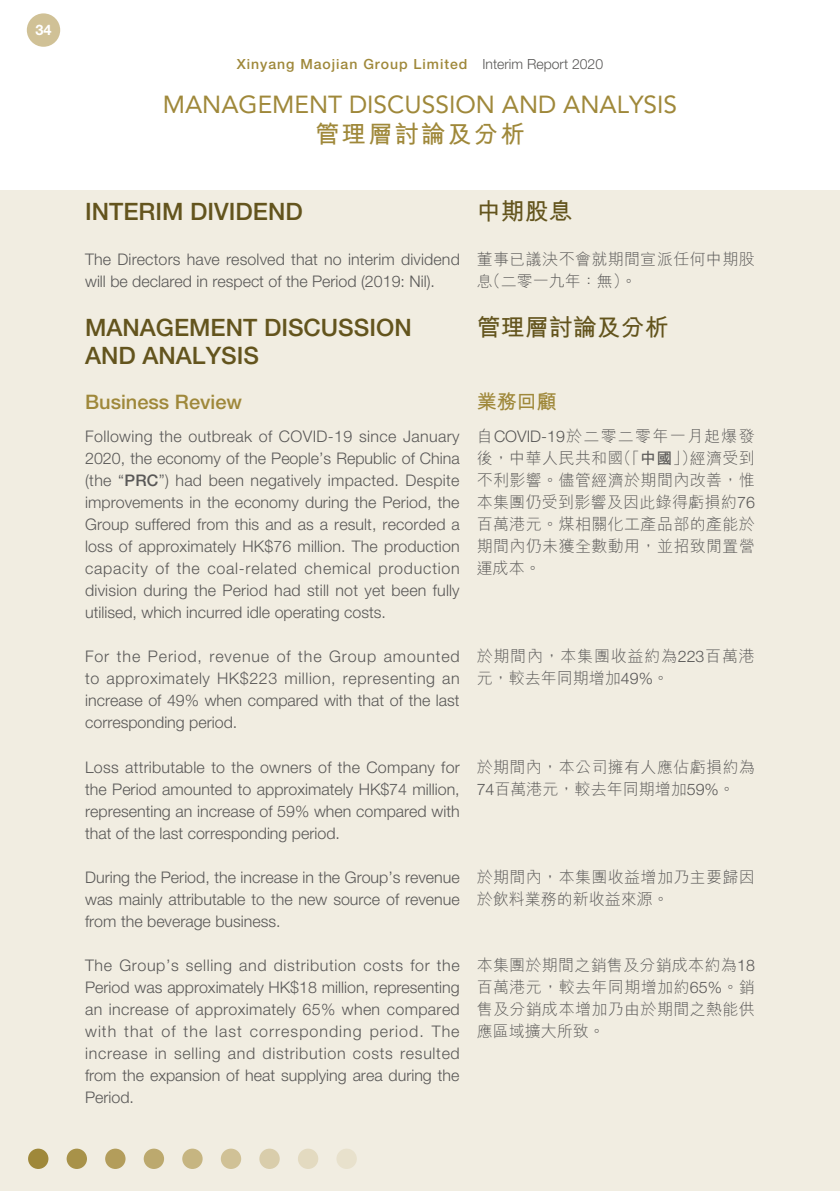
<style>
.page{position:relative;width:840px;height:1191px;background:#fff}
.page>*{position:absolute;margin:0;border:0;box-sizing:border-box;transform-origin:0 0}
.t1{font:24.4px "Avenir LT Std";color:#9f883a}
.t2{font:700 24.4px "M Hei HK";letter-spacing:.08em;color:#9f883a}
.t3{font:500 24px/28px "Helvetica Neue LT Std";color:#63541d}
.t4{font:700 24px "M Hei HK";color:#63541d}
.t5{font:500 20px "Helvetica Neue LT Std";color:#9f883a}
.t6{font:700 20px "M Hei HK";color:#9f883a}
.t7{font:300 16px/22px "Helvetica Neue LT Std";color:#595857;text-align:justify}
.t8{font:300 16px/22px "M Hei HK";letter-spacing:.025em;color:#595857}
.t9{font:300 16px/22px "M Hei HK";letter-spacing:.045em;color:#595857}
.t10{font:700 14.4px "Helvetica Neue LT Std";color:#fff}
.t11{font:500 14px "Helvetica Neue LT Std";letter-spacing:.07em;color:#9f883a}
.s1{font-weight:300;color:#595857}
.s2{font-weight:500}
.s3{font-family:"Helvetica Neue LT Std"}
.s4{font-weight:700}
</style>
<div class="page">
<div style="left:0;top:190px;width:839px;height:1001px;background:#f1ede1"></div>
<div style="left:27px;top:13px;width:33px;height:34px;background:#d0c196;border-radius:50%"></div>
<div style="left:28px;top:1148px;width:20px;height:21px;background:#9f883a;border-radius:50%"></div>
<div style="left:67px;top:1148px;width:20px;height:21px;background:#a89249;border-radius:50%"></div>
<div style="left:105px;top:1148px;width:20px;height:21px;background:#b39d5b;border-radius:50%"></div>
<div style="left:144px;top:1148px;width:20px;height:21px;background:#bca96e;border-radius:50%"></div>
<div style="left:182px;top:1148px;width:20px;height:21px;background:#c6b581;border-radius:50%"></div>
<div style="left:221px;top:1148px;width:20px;height:21px;background:#d0c196;border-radius:50%"></div>
<div style="left:259px;top:1148px;width:20px;height:21px;background:#d9cdab;border-radius:50%"></div>
<div style="left:298px;top:1148px;width:20px;height:21px;background:#e3dac0;border-radius:50%"></div>
<div style="left:336px;top:1148px;width:20px;height:21px;background:#e8e1cc;border-radius:50%"></div>
<p class="t10" style="left:35px;top:21px;width:18px">34</p>
<p class="t11" style="left:236px;top:56px;width:368px">Xinyang Maojian Group Limited <span class="s1">Interim Report 2020</span></p>
<h1 class="t1" style="left:163px;top:90px;width:515px">MANAGEMENT DISCUSSION AND ANALYSIS</h1>
<h1 class="t2" style="left:315px;top:116px;width:211px">管理層討論及分析</h1>
<h2 class="t3" style="left:85px;top:197px;width:219px">INTERIM DIVIDEND</h2>
<p class="t7" style="left:85px;top:248px;width:376px">The Directors have resolved that no interim dividend will be declared in respect of the Period (2019: Nil).</p>
<h2 class="t3" style="left:85px;top:313px;width:328px">MANAGEMENT DISCUSSION<br>AND ANALYSIS</h2>
<p class="t5" style="left:85px;top:389px;width:158px">Business Review</p>
<p class="t7" style="left:85px;top:425px;width:376px">Following the outbreak of COVID-19 since January 2020, the economy of the People’s Republic of China (the “<span class="s2">PRC</span>”) had been negatively impacted. Despite improvements in the economy during the Period, the Group suffered from this and as a result, recorded a loss of approximately HK$76 million. The production capacity of the coal-related chemical production division during the Period had still not yet been fully utilised, which incurred idle operating costs.</p>
<p class="t7" style="left:85px;top:645px;width:376px">For the Period, revenue of the Group amounted to approximately HK$223 million, representing an increase of 49% when compared with that of the last corresponding period.</p>
<p class="t7" style="left:85px;top:755px;width:376px">Loss attributable to the owners of the Company for the Period amounted to approximately HK$74 million, representing an increase of 59% when compared with that of the last corresponding period.</p>
<p class="t7" style="left:85px;top:865px;width:376px">During the Period, the increase in the Group’s revenue was mainly attributable to the new source of revenue from the beverage business.</p>
<p class="t7" style="left:85px;top:953px;width:376px">The Group’s selling and distribution costs for the Period was approximately HK$18 million, representing an increase of approximately 65% when compared with that of the last corresponding period. The increase in selling and distribution costs resulted from the expansion of heat supplying area during the Period.</p>
<h2 class="t4" style="left:476px;top:194px;width:97px">中期股息</h2>
<p class="t8" style="left:476px;top:248px;width:279px">董事已議決不會就期間宣派任何中期股息（二零一九年：無）。</p>
<h2 class="t4" style="left:476px;top:310px;width:193px">管理層討論及分析</h2>
<p class="t6" style="left:476px;top:386px;width:81px">業務回顧</p>
<p class="t8" style="left:476px;top:425px;width:279px;text-align:justify">自<span class="s3">COVID-19</span>於二零二零年一月起爆發後，中華人民共和國（「<span class="s4">中國</span>」）經濟受到不利影響。儘管經濟於期間內改善，惟本集團仍受到影響及因此錄得虧損約<span class="s3">76</span>百萬港元。煤相關化工產品部的產能於期間內仍未獲全數動用，並招致閒置營運成本。</p>
<p class="t9" style="left:476px;top:645px;width:279px">於期間內，本集團收益約為<span class="s3">223</span>百萬港元，較去年同期增加<span class="s3">49%</span>。</p>
<p class="t8" style="left:476px;top:755px;width:279px">於期間內，本公司擁有人應佔虧損約為<br><span class="s3">74</span>百萬港元，較去年同期增加<span class="s3">59%</span>。</p>
<p class="t8" style="left:476px;top:865px;width:279px">於期間內，本集團收益增加乃主要歸因於飲料業務的新收益來源。</p>
<p class="t8" style="left:476px;top:953px;width:279px;text-align:justify">本集團於期間之銷售及分銷成本約為<span class="s3">18</span>百萬港元，較去年同期增加約<span class="s3">65%</span>。銷售及分銷成本增加乃由於期間之熱能供應區域擴大所致。</p>
</div>
